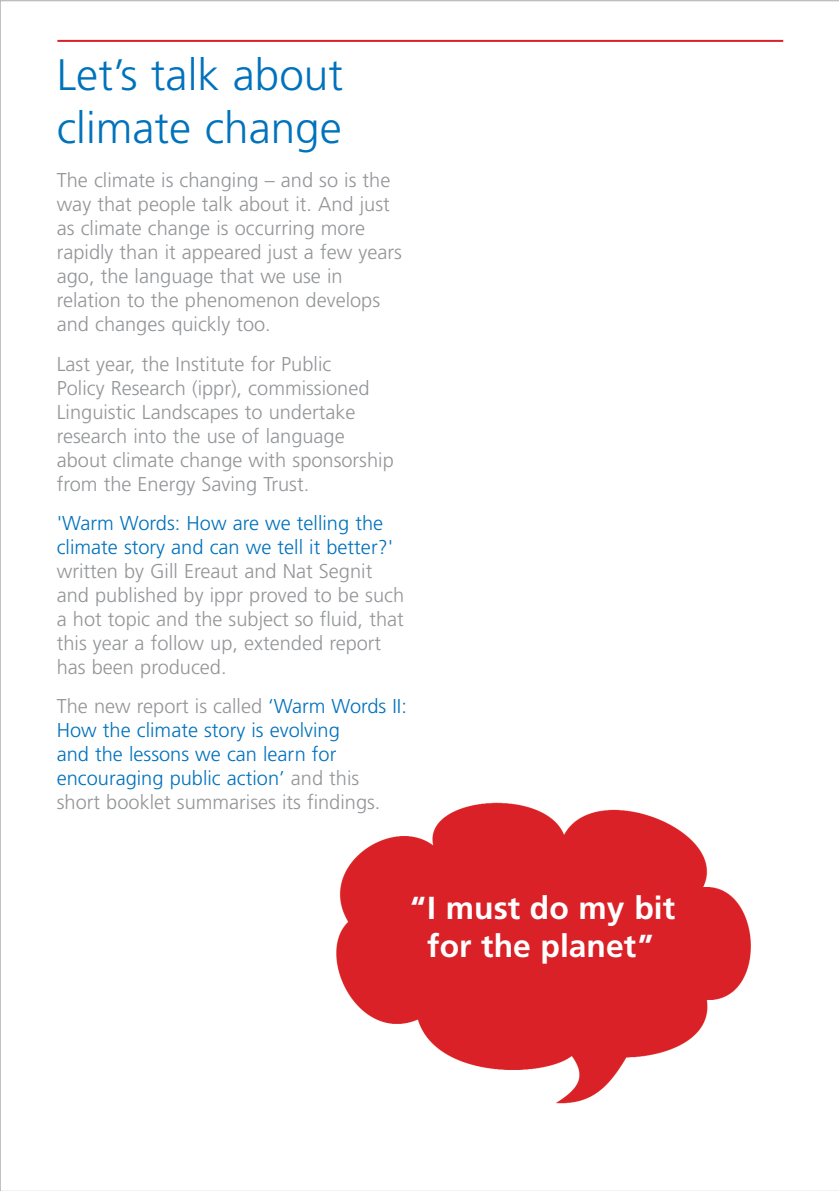
<style>
.page{position:relative;width:840px;height:1191px;background:#fff}
.page>*{position:absolute;margin:0;border:0;box-sizing:border-box;transform-origin:0 0}
.t1{font:300 44px/52.8px "Frutiger";color:#0072bc}
.t2{font:700 31.8px/38.2px "Frutiger";color:#fff;text-align:center}
.t3{font:300 20px/24px "Frutiger";color:#939598}
.t4{font:300 20px/24px "Frutiger";color:#0072bc}
.s1{color:#939598}
</style>
<div class="page">
<img style="left:336px;top:802px;width:415px;height:302px">
<hr style="left:57px;top:40px;width:725px;height:2px;background:#da2128">
<h1 class="t1" style="left:57px;top:52px;width:288px">Let’s talk about climate change</h1>
<p class="t3" style="left:57px;top:170px;width:346px">The climate is changing – and so is the way that people talk about it. And just as climate change is occurring more rapidly than it appeared just a few years ago, the language that we use in relation to the phenomenon develops and changes quickly too.</p>
<p class="t3" style="left:57px;top:353px;width:338px">Last year, the Institute for Public<br>Policy Research (ippr), commissioned Linguistic Landscapes to undertake research into the use of language about climate change with sponsorship from the Energy Saving Trust.</p>
<p class="t4" style="left:57px;top:512px;width:338px">'Warm Words: How are we telling the climate story and can we tell it better?'</p>
<p class="t3" style="left:57px;top:560px;width:349px">written by Gill Ereaut and Nat Segnit and published by ippr proved to be such a hot topic and the subject so fluid, that this year a follow up, extended report has been produced.</p>
<p class="t4" style="left:57px;top:695px;width:351px"><span class="s1">The new report is called</span> ‘Warm Words II:<br>How the climate story is evolving<br>and the lessons we can learn for encouraging public action’ <span class="s1">and this short booklet summarises its findings.</span></p>
<h2 class="t2" style="left:410px;top:891px;width:266px">“I must do my bit for the planet”</h2>
</div>
